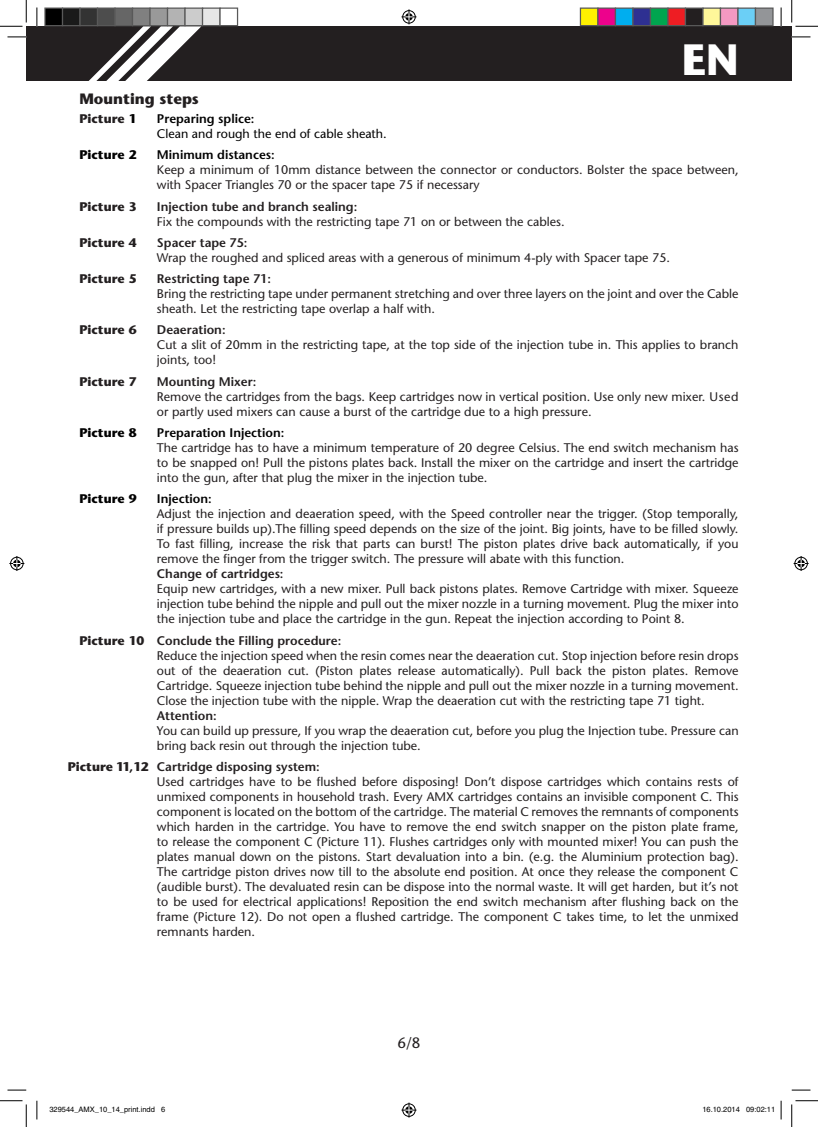
<style>
.page{position:relative;width:818px;height:1127px;background:#fff}
.page>*{position:absolute;margin:0;border:0;box-sizing:border-box;transform-origin:0 0}
.t1{font:700 43.75px "Stone Sans LT";color:#fff}
.t2{font:700 15px "Stone Sans LT";color:#231f20}
.t3{font:15px "Stone Sans LT";color:#231f20}
.t4{font:12.5px/15px "Stone Sans LT";color:#231f20}
.t5{font:600 12.5px "Stone Sans LT";color:#231f20}
.t6{font:600 12.5px "Stone Sans LT";color:#000}
.t7{font:700 12.5px "Stone Sans LT";color:#231f20}
.t8{font:12.5px "Stone Sans LT";color:#000}
.t9{font:700 12.5px "Stone Sans LT";color:#000}
.t10{font:7.5px "Helvetica";color:#000}
.s1{color:#000}
.s2{font-weight:700}
.s3{font-weight:600}
</style>
<div class="page">
<div style="left:26px;top:26px;width:766px;height:54px;background:#231f20"></div>
<svg style="left:88px;top:26px;width:113px;height:55px"></svg>
<svg style="left:8px;top:36px;width:18px;height:2px"></svg>
<svg style="left:792px;top:36px;width:18px;height:2px"></svg>
<svg style="left:8px;top:1089px;width:18px;height:1px"></svg>
<svg style="left:792px;top:1089px;width:18px;height:1px"></svg>
<svg style="left:36px;top:8px;width:2px;height:18px"></svg>
<svg style="left:36px;top:1100px;width:2px;height:19px"></svg>
<svg style="left:780px;top:8px;width:2px;height:18px"></svg>
<svg style="left:780px;top:1100px;width:2px;height:19px"></svg>
<svg style="left:0;top:0;width:27px;height:27px"></svg>
<svg style="left:0;top:1100px;width:27px;height:26px"></svg>
<svg style="left:791px;top:0;width:27px;height:27px"></svg>
<svg style="left:791px;top:1100px;width:27px;height:26px"></svg>
<svg style="left:401px;top:9px;width:15px;height:15px"></svg>
<svg style="left:401px;top:1102px;width:15px;height:15px"></svg>
<svg style="left:9px;top:556px;width:15px;height:15px"></svg>
<svg style="left:793px;top:556px;width:15px;height:15px"></svg>
<div style="left:45px;top:8px;width:18px;height:18px;background:#000"></div>
<div style="left:44px;top:8px;width:19px;height:18px;border:1px solid #595959"></div>
<div style="left:63px;top:8px;width:17px;height:18px;background:#1a1a1a"></div>
<div style="left:62px;top:8px;width:19px;height:18px;border:1px solid #595959"></div>
<div style="left:80px;top:8px;width:18px;height:18px;background:#333"></div>
<div style="left:79px;top:8px;width:19px;height:18px;border:1px solid #595959"></div>
<div style="left:98px;top:8px;width:17px;height:18px;background:#4d4d4d"></div>
<div style="left:97px;top:8px;width:19px;height:18px;border:1px solid #595959"></div>
<div style="left:115px;top:8px;width:18px;height:18px;background:#666"></div>
<div style="left:114px;top:8px;width:19px;height:18px;border:1px solid #595959"></div>
<div style="left:133px;top:8px;width:17px;height:18px;background:#808080"></div>
<div style="left:132px;top:8px;width:19px;height:18px;border:1px solid #595959"></div>
<div style="left:150px;top:8px;width:18px;height:18px;background:#999"></div>
<div style="left:149px;top:8px;width:19px;height:18px;border:1px solid #595959"></div>
<div style="left:168px;top:8px;width:17px;height:18px;background:#b3b3b3"></div>
<div style="left:167px;top:8px;width:19px;height:18px;border:1px solid #595959"></div>
<div style="left:185px;top:8px;width:18px;height:18px;background:#ccc"></div>
<div style="left:184px;top:8px;width:19px;height:18px;border:1px solid #595959"></div>
<div style="left:203px;top:8px;width:17px;height:18px;background:#e6e6e6"></div>
<div style="left:202px;top:8px;width:19px;height:18px;border:1px solid #595959"></div>
<div style="left:219px;top:8px;width:19px;height:18px;border:1px solid #595959"></div>
<div style="left:580px;top:8px;width:18px;height:18px;background:#fff101"></div>
<div style="left:580px;top:8px;width:18px;height:18px;border:1px solid #595959"></div>
<div style="left:598px;top:8px;width:17px;height:18px;background:#ed028c"></div>
<div style="left:597px;top:8px;width:19px;height:18px;border:1px solid #595959"></div>
<div style="left:615px;top:8px;width:18px;height:18px;background:#00aeef"></div>
<div style="left:615px;top:8px;width:18px;height:18px;border:1px solid #595959"></div>
<div style="left:633px;top:8px;width:17px;height:18px;background:#2e3092"></div>
<div style="left:632px;top:8px;width:19px;height:18px;border:1px solid #595959"></div>
<div style="left:650px;top:8px;width:18px;height:18px;background:#00a54f"></div>
<div style="left:650px;top:8px;width:18px;height:18px;border:1px solid #595959"></div>
<div style="left:668px;top:8px;width:17px;height:18px;background:#ee1d23"></div>
<div style="left:667px;top:8px;width:19px;height:18px;border:1px solid #595959"></div>
<div style="left:685px;top:8px;width:18px;height:18px;background:#231f20"></div>
<div style="left:685px;top:8px;width:18px;height:18px;border:1px solid #595959"></div>
<div style="left:703px;top:8px;width:17px;height:18px;background:#fff79a"></div>
<div style="left:702px;top:8px;width:19px;height:18px;border:1px solid #595959"></div>
<div style="left:720px;top:8px;width:18px;height:18px;background:#f499c2"></div>
<div style="left:720px;top:8px;width:18px;height:18px;border:1px solid #595959"></div>
<div style="left:738px;top:8px;width:17px;height:18px;background:#6bcff6"></div>
<div style="left:737px;top:8px;width:19px;height:18px;border:1px solid #595959"></div>
<div style="left:755px;top:8px;width:18px;height:18px;background:#939598"></div>
<div style="left:755px;top:8px;width:18px;height:18px;border:1px solid #595959"></div>
<h1 class="t1" style="left:682px;top:34px;width:58px">EN</h1>
<p class="t2" style="left:79px;top:90px;width:121px">Mounting steps</p>
<p class="t7" style="left:79px;top:111px;width:59px">Picture <span class="s1">1</span></p>
<p class="t6" style="left:157px;top:111px;width:99px">Preparing splice:</p>
<p class="t8" style="left:157px;top:126px;width:231px">Clean and rough the end of cable sheath.</p>
<p class="t9" style="left:79px;top:147px;width:59px">Picture 2</p>
<p class="t6" style="left:157px;top:147px;width:119px">Minimum distances:</p>
<p class="t4" style="left:157px;top:162px;width:583px">Keep a minimum of 10mm distance between the connector or conductors. Bolster the space between, with Spacer Triangles 70 or the spacer tape 75 if necessary</p>
<p class="t7" style="left:79px;top:199px;width:59px">Picture 3</p>
<p class="t5" style="left:157px;top:199px;width:202px">Injection tube and branch sealing:</p>
<p class="t4" style="left:157px;top:214px;width:409px">Fix the compounds with the restricting tape 71 on or between the cables.</p>
<p class="t7" style="left:79px;top:235px;width:59px">Picture 4</p>
<p class="t5" style="left:157px;top:235px;width:92px">Spacer tape 75:</p>
<p class="t4" style="left:157px;top:250px;width:515px">Wrap the roughed and spliced areas with a generous of minimum 4-ply with Spacer tape 75.</p>
<p class="t7" style="left:79px;top:271px;width:59px">Picture 5</p>
<p class="t5" style="left:157px;top:271px;width:116px">Restricting tape 71:</p>
<p class="t4" style="left:157px;top:286px;width:583px">Bring the restricting tape under permanent stretching and over three layers on the joint and over the Cable sheath. Let the restricting tape overlap a half with.</p>
<p class="t7" style="left:79px;top:322px;width:59px">Picture 6</p>
<p class="t5" style="left:157px;top:322px;width:70px">Deaeration:</p>
<p class="t4" style="left:157px;top:337px;width:583px">Cut a slit of 20mm in the restricting tape, at the top side of the injection tube in. This applies to branch joints, too!</p>
<p class="t7" style="left:79px;top:374px;width:59px">Picture 7</p>
<p class="t5" style="left:157px;top:374px;width:101px">Mounting Mixer:</p>
<p class="t4" style="left:157px;top:389px;width:583px">Remove the cartridges from the bags. Keep cartridges now in vertical position. Use only new mixer. Used or partly used mixers can cause a burst of the cartridge due to a high pressure.</p>
<p class="t9" style="left:79px;top:425px;width:59px">Picture 8</p>
<p class="t6" style="left:157px;top:425px;width:129px">Preparation Injection:</p>
<p class="t4" style="left:157px;top:440px;width:583px;text-align:justify">The cartridge has to have a minimum temperature of 20 degree Celsius. The end switch mechanism has to be snapped on! Pull the pistons plates back. Install the mixer on the cartridge and insert the cartridge into the gun, after that plug the mixer in the injection tube.</p>
<p class="t9" style="left:79px;top:491px;width:59px">Picture 9</p>
<p class="t6" style="left:157px;top:491px;width:56px">Injection:</p>
<p class="t4" style="left:157px;top:506px;width:583px;text-align:justify">Adjust the injection and deaeration speed, with the Speed controller near the trigger. (Stop temporally, if pressure builds up).The filling speed depends on the size of the joint. Big joints, have to be filled slowly.<br>To fast filling, increase the risk that parts can burst! The piston plates drive back automatically, if you remove the finger from the trigger switch. The pressure will abate with this function.</p>
<p class="t5" style="left:157px;top:566px;width:128px">Change of cartridges:</p>
<p class="t4" style="left:157px;top:581px;width:583px;text-align:justify">Equip new cartridges, with a new mixer. Pull back pistons plates. Remove Cartridge with mixer. Squeeze injection tube behind the nipple and pull out the mixer nozzle in a turning movement. Plug the mixer into the injection tube and place the cartridge in the gun. Repeat the injection according to Point 8.</p>
<p class="t4" style="left:157px;top:632px;width:583px;text-indent:-78px"><span class="s2">Picture 10</span> <span class="s3">Conclude the Filling procedure:<br></span>Reduce the injection speed when the resin comes near the deaeration cut. Stop injection before resin drops out of the deaeration cut. (Piston plates release automatically). Pull back the piston plates. Remove Cartridge. Squeeze injection tube behind the nipple and pull out the mixer nozzle in a turning movement.<br>Close the injection tube with the nipple. Wrap the deaeration cut with the restricting tape 71 tight.</p>
<p class="t5" style="left:157px;top:707px;width:61px">Attention:</p>
<p class="t4" style="left:157px;top:722px;width:583px">You can build up pressure, If you wrap the deaeration cut, before you plug the Injection tube. Pressure can bring back resin out through the injection tube.</p>
<p class="t5" style="left:157px;top:759px;width:164px">Cartridge disposing system:</p>
<p class="t4" style="left:157px;top:774px;width:583px;text-align:justify">Used cartridges have to be flushed before disposing! Don’t dispose cartridges which contains rests of unmixed components in household trash. Every AMX cartridges contains an invisible component C. This component is located on the bottom of the cartridge. The material C removes the remnants of components which harden in the cartridge. You have to remove the end switch snapper on the piston plate frame, to release the component C (Picture 11). Flushes cartridges only with mounted mixer! You can push the plates manual down on the pistons. Start devaluation into a bin. (e.g. the Aluminium protection bag).<br>The cartridge piston drives now till to the absolute end position. At once they release the component C (audible burst). The devaluated resin can be dispose into the normal waste. It will get harden, but it’s not to be used for electrical applications! Reposition the end switch mechanism after flushing back on the frame (Picture 12). Do not open a flushed cartridge. The component C takes time, to let the unmixed remnants harden.</p>
<p class="t7" style="left:68px;top:759px;width:82px">Picture 11,12</p>
<p class="t3" style="left:397px;top:1033px;width:25px">6/8</p>
<p class="t10" style="left:49px;top:1104px;width:117px">329544_AMX_10_14_print.indd 6</p>
<p class="t10" style="left:702px;top:1104px;width:74px">16.10.2014 09:02:11</p>
</div>
